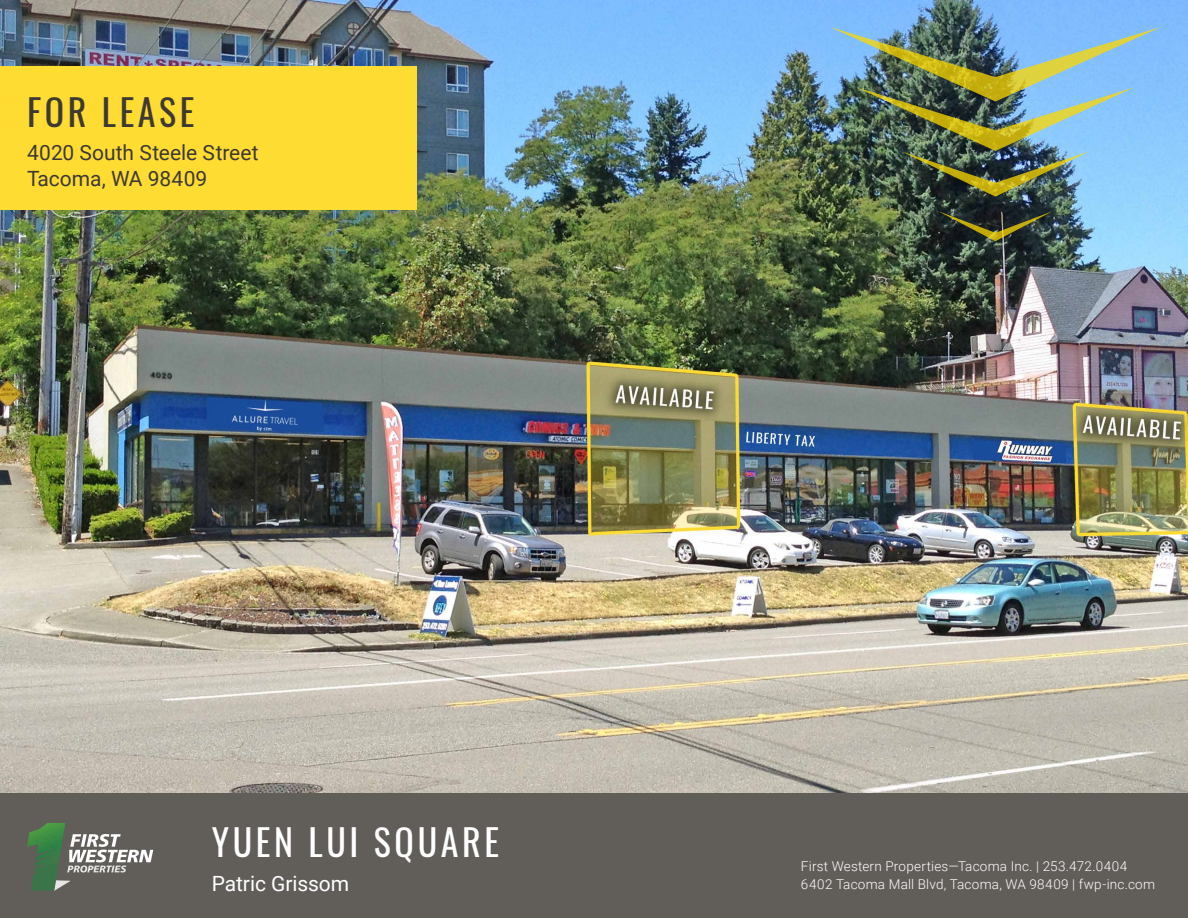
<style>
.page{position:relative;width:1188px;height:918px;background:#fff}
.page>*{position:absolute;margin:0;border:0;box-sizing:border-box;transform-origin:0 0}
.t1{font:36px "Oswald";letter-spacing:.1em;color:#fff}
.t2{font:36px "Oswald";letter-spacing:.1em;color:#3e3935}
.t3{font:21px/25.2px "Roboto";color:#3e3935}
.t4{font:21px "Roboto";letter-spacing:-.005em;color:#fff}
.t5{font:300 13.5px/18px "Roboto";letter-spacing:.02em;color:#fff}
</style>
<div class="page">
<img style="left:0;top:0;width:1188px;height:793px">
<div style="left:0;top:66px;width:416px;height:144px;background:#ffdc32"></div>
<div style="left:0;top:793px;width:1188px;height:125px;background:#615d59"></div>
<img style="left:830px;top:27px;width:331px;height:170px">
<svg style="left:938px;top:211px;width:115px;height:30px;background:#383c28"></svg>
<svg style="left:65px;top:880px;width:6px;height:4px"></svg>
<svg style="left:67px;top:834px;width:86px;height:39px"></svg>
<img style="left:27px;top:823px;width:38px;height:68px">
<h1 class="t2" style="left:27px;top:80px;width:169px">FOR LEASE</h1>
<h2 class="t3" style="left:27px;top:140px;width:233px">4020 South Steele Street<br>Tacoma, WA 98409</h2>
<h1 class="t1" style="left:212px;top:811px;width:289px">YUEN LUI SQUARE</h1>
<h2 class="t4" style="left:212px;top:869px;width:139px">Patric Grissom</h2>
<p class="t5" style="left:801px;top:857px;width:356px">First Western Properties—Tacoma Inc. | 253.472.0404<br>6402 Tacoma Mall Blvd, Tacoma, WA 98409 | fwp-inc.com</p>
</div>
